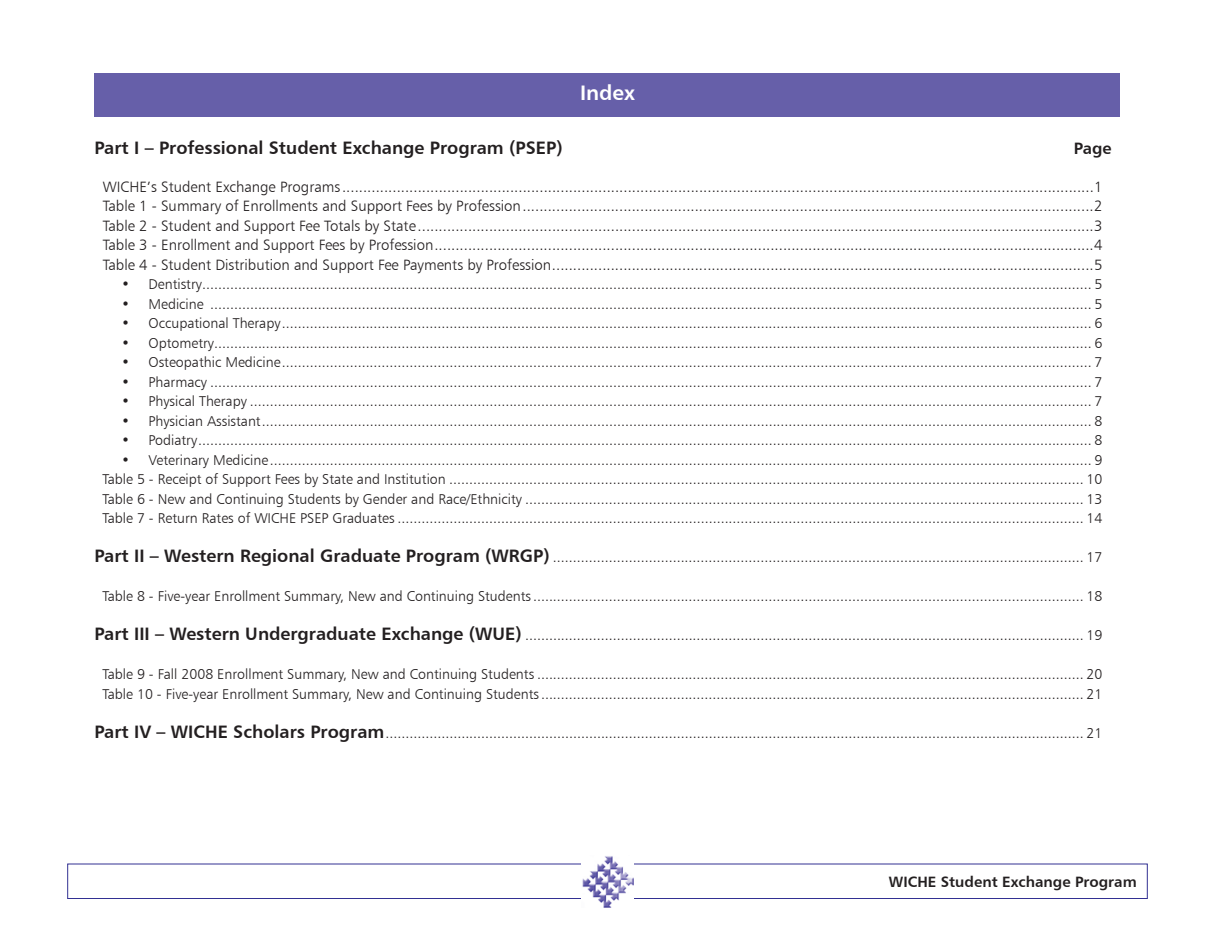
<style>
.page{position:relative;width:1215px;height:945px;background:#fff}
.page>*{position:absolute;margin:0;border:0;box-sizing:border-box;transform-origin:0 0}
.t1{font:21px "Humanist 777 BT Bold B";color:#fff}
.t2{font:18px "Humanist 777 BT Bold B";color:#231f20}
.t3{font:16.5px "Humanist 777 BT Bold B";color:#231f20}
.t4{font:15px/19.5px "Humanist 777 BT Light B";color:#231f20;text-align:justify}
.t5{font:15px "Humanist 777 BT Bold B";color:#231f20}
.t6{font:14.25px/19.5px "Humanist 777 BT Light B";color:#231f20;text-align:justify}
.s1{font-family:"Humanist 777 BT Bold B";font-size:18px}
</style>
<div class="page">
<img style="left:582px;top:856px;width:51px;height:51px">
<div style="left:94px;top:73px;width:1026px;height:44px;background:#665fa9"></div>
<div style="left:68px;top:864px;width:1079px;height:35px;border:1px solid #323092"></div>
<h1 class="t1" style="left:580px;top:79px;width:56px">Index</h1>
<p class="t2" style="left:94px;top:137px;width:470px">Part I – Professional Student Exchange Program (PSEP)</p>
<p class="t3" style="left:1074px;top:138px;width:39px">Page</p>
<p class="t4" style="left:103px;top:177px;width:1001px">WICHE’s Student Exchange Programs...................................................................................................................................................................................1<br>Table 1 - Summary of Enrollments and Support Fees by Profession........................................................................................................................................2<br>Table 2 - Student and Support Fee Totals by State.................................................................................................................................................................3<br>Table 3 - Enrollment and Support Fees by Profession.............................................................................................................................................................4<br>Table 4 - Student Distribution and Support Fee Payments by Profession.................................................................................................................................5</p>
<p class="t6" style="left:122px;top:274px;width:982px">• Dentistry............................................................................................................................................................................................................................... 5</p>
<p class="t6" style="left:121px;top:294px;width:982px">• Medicine ............................................................................................................................................................................................................................. 5</p>
<p class="t6" style="left:121px;top:313px;width:982px">• Occupational Therapy........................................................................................................................................................................................................... 6</p>
<p class="t6" style="left:121px;top:333px;width:982px">• Optometry............................................................................................................................................................................................................................ 6</p>
<p class="t6" style="left:121px;top:352px;width:982px">• Osteopathic Medicine........................................................................................................................................................................................................... 7</p>
<p class="t6" style="left:121px;top:372px;width:982px">• Pharmacy ............................................................................................................................................................................................................................. 7</p>
<p class="t6" style="left:121px;top:391px;width:982px">• Physical Therapy ................................................................................................................................................................................................................... 7</p>
<p class="t6" style="left:121px;top:411px;width:982px">• Physician Assistant................................................................................................................................................................................................................ 8</p>
<p class="t6" style="left:121px;top:430px;width:982px">• Podiatry................................................................................................................................................................................................................................ 8</p>
<p class="t6" style="left:102px;top:450px;width:1002px;text-indent:19px">• Veterinary Medicine.............................................................................................................................................................................................................. 9<br>Table 5 - Receipt of Support Fees by State and Institution ............................................................................................................................................................... 10<br>Table 6 - New and Continuing Students by Gender and Race/Ethnicity ............................................................................................................................................ 13<br>Table 7 - Return Rates of WICHE PSEP Graduates ............................................................................................................................................................................ 14</p>
<p class="t6" style="left:94px;top:547px;width:1009px"><span class="s1">Part II – Western Regional Graduate Program (WRGP)</span> ..................................................................................................................................... 17</p>
<p class="t6" style="left:102px;top:586px;width:1002px">Table 8 - Five-year Enrollment Summary, New and Continuing Students.......................................................................................................................................... 18</p>
<p class="t6" style="left:94px;top:625px;width:1009px"><span class="s1">Part III – Western Undergraduate Exchange (WUE)</span> ............................................................................................................................................ 19</p>
<p class="t6" style="left:102px;top:664px;width:1002px">Table 9 - Fall 2008 Enrollment Summary, New and Continuing Students ......................................................................................................................................... 20<br>Table 10 - Five-year Enrollment Summary, New and Continuing Students........................................................................................................................................ 21</p>
<p class="t6" style="left:94px;top:723px;width:1009px"><span class="s1">Part IV – WICHE Scholars Program</span>............................................................................................................................................................................... 21</p>
<p class="t5" style="left:889px;top:872px;width:249px">WICHE Student Exchange Program</p>
</div>
